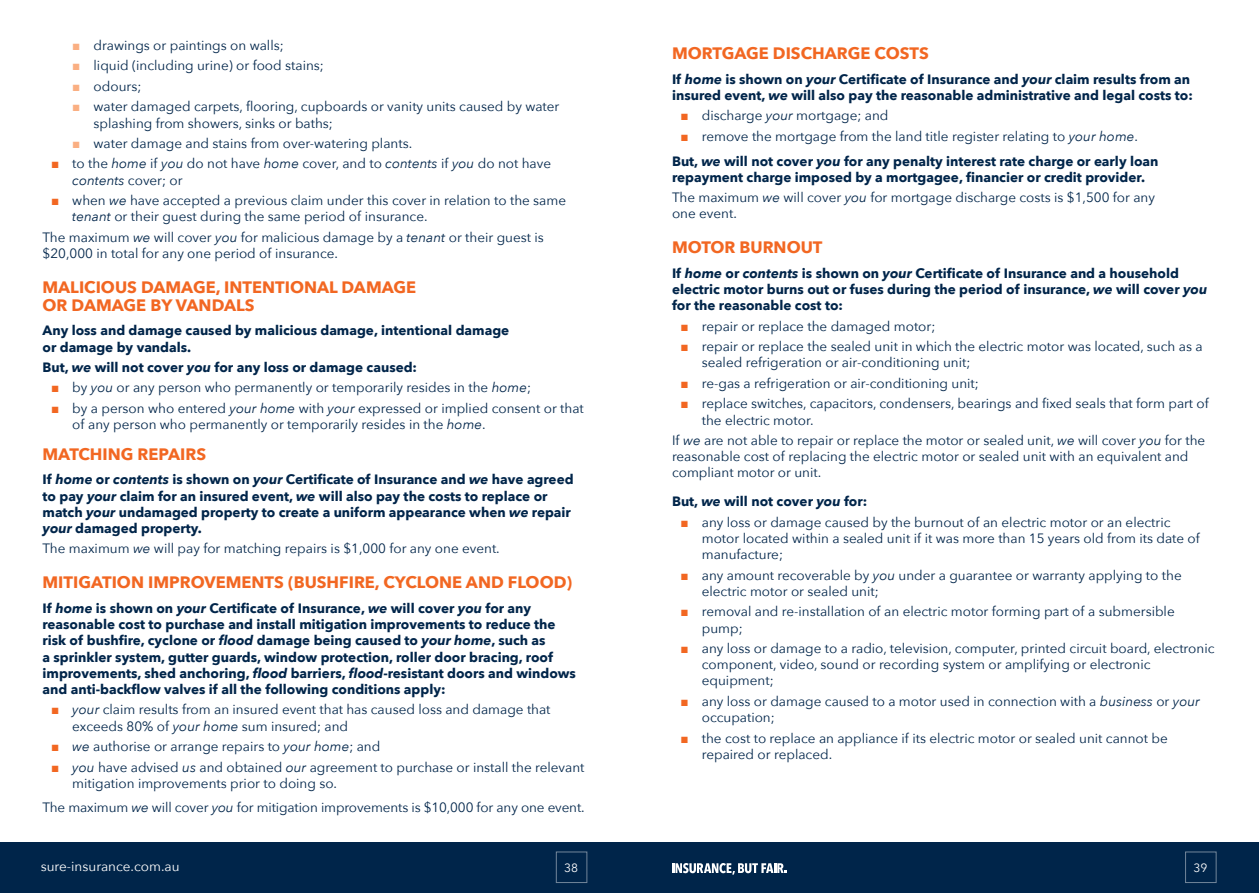
<style>
.page{position:relative;width:1259px;height:893px;background:#fff}
.page>*{position:absolute;margin:0;border:0;box-sizing:border-box;transform-origin:0 0}
.t1{font:700 16.5px/17.9px "Avenir Next";color:#f26722}
.t2{font:13.5px/16.2px "Avenir Next";color:#00254a}
.t3{font:700 13.5px/16.2px "Avenir Next";color:#00254a}
.t4{font:13.5px "Avenir Next";color:#fff}
.t5{font:12px "Avenir Next";color:#fff}
.s1{font-family:"Arial";color:#faaf82}
.s2{font-family:"Arial";color:#f26722}
.s3{font-style:italic}
.s4{font-family:"Arial";font-weight:400;color:#f26722}
.s5{font-weight:400}
.s6{font-weight:400;font-style:italic}
</style>
<div class="page">
<div style="left:0;top:842px;width:629px;height:51px;background:#00254a"></div>
<div style="left:629px;top:842px;width:630px;height:51px;background:#00254a"></div>
<svg style="left:672px;top:863px;width:115px;height:12px"></svg>
<p class="t2" style="left:72px;top:37px;width:213px"><span class="s1">■</span> drawings or paintings on walls;</p>
<p class="t2" style="left:72px;top:57px;width:253px"><span class="s1">■</span> liquid (including urine) or food stains;</p>
<p class="t2" style="left:72px;top:78px;width:71px"><span class="s1">■</span> odours;</p>
<p class="t2" style="left:94px;top:98px;width:467px;text-indent:-21px"><span class="s1">■</span> water damaged carpets, flooring, cupboards or vanity units caused by water splashing from showers, sinks or baths;</p>
<p class="t2" style="left:72px;top:135px;width:341px"><span class="s1">■</span> water damage and stains from over-watering plants.</p>
<p class="t2" style="left:72px;top:155px;width:480px;text-indent:-21px"><span class="s2">■</span> to the <span class="s3">home</span> if <span class="s3">you</span> do not have <span class="s3">home</span> cover, and to <span class="s3">contents</span> if <span class="s3">you</span> do not have <span class="s3">contents</span> cover; or</p>
<p class="t2" style="left:72px;top:192px;width:495px;text-indent:-21px"><span class="s2">■</span> when <span class="s3">we</span> have accepted a previous claim under this cover in relation to the same <span class="s3">tenant</span> or their guest during the same period of insurance.</p>
<p class="t2" style="left:43px;top:228px;width:503px">The maximum <span class="s3">we</span> will cover <span class="s3">you</span> for malicious damage by a <span class="s3">tenant</span> or their guest is $20,000 in total for any one period of insurance.</p>
<p class="t1" style="left:43px;top:278px;width:375px">MALICIOUS DAMAGE, INTENTIONAL DAMAGE<br>OR DAMAGE BY VANDALS</p>
<p class="t3" style="left:43px;top:322px;width:468px">Any loss and damage caused by malicious damage, intentional damage or damage by vandals.</p>
<p class="t3" style="left:43px;top:359px;width:376px">But, <span class="s3">we</span> will not cover <span class="s3">you</span> for any loss or damage caused:</p>
<p class="t2" style="left:51px;top:379px;width:481px"><span class="s2">■</span> by <span class="s3">you</span> or any person who permanently or temporarily resides in the <span class="s3">home</span>;</p>
<p class="t2" style="left:72px;top:399px;width:513px;text-indent:-21px"><span class="s2">■</span> by a person who entered <span class="s3">your home</span> with <span class="s3">your</span> expressed or implied consent or that of any person who permanently or temporarily resides in the <span class="s3">home</span>.</p>
<p class="t1" style="left:43px;top:445px;width:165px">MATCHING REPAIRS</p>
<p class="t3" style="left:43px;top:471px;width:532px">If <span class="s3">home</span> or <span class="s3">contents</span> is shown on <span class="s3">your</span> Certificate of Insurance and <span class="s3">we</span> have agreed to pay <span class="s3">your</span> claim for an insured event, <span class="s3">we</span> will also pay the costs to replace or match <span class="s3">your</span> undamaged property to create a uniform appearance when <span class="s3">we</span> repair <span class="s3">your</span> damaged property.</p>
<p class="t2" style="left:43px;top:540px;width:459px">The maximum <span class="s3">we</span> will pay for matching repairs is $1,000 for any one event.</p>
<p class="t1" style="left:43px;top:573px;width:531px">MITIGATION IMPROVEMENTS (BUSHFIRE, CYCLONE AND FLOOD)</p>
<p class="t3" style="left:43px;top:600px;width:535px">If <span class="s3">home</span> is shown on <span class="s3">your</span> Certificate of Insurance, <span class="s3">we</span> will cover <span class="s3">you</span> for any reasonable cost to purchase and install mitigation improvements to reduce the risk of bushfire, cyclone or <span class="s3">flood</span> damage being caused to <span class="s3">your home</span>, such as<br>a sprinkler system, gutter guards, window protection, roller door bracing, roof improvements, shed anchoring, <span class="s3">flood</span> barriers, <span class="s3">flood</span>-resistant doors and windows and anti-backflow valves if all the following conditions apply:</p>
<p class="t2" style="left:72px;top:701px;width:480px;text-indent:-21px"><span class="s2">■</span> <span class="s3">your</span> claim results from an insured event that has caused loss and damage that exceeds 80% of <span class="s3">your home</span> sum insured; and</p>
<p class="t2" style="left:51px;top:738px;width:331px"><span class="s2">■</span> <span class="s3">we</span> authorise or arrange repairs to <span class="s3">your home</span>; and</p>
<p class="t2" style="left:72px;top:758px;width:514px;text-indent:-21px"><span class="s2">■</span> <span class="s3">you</span> have advised <span class="s3">us</span> and obtained <span class="s3">our</span> agreement to purchase or install the relevant mitigation improvements prior to doing so.</p>
<p class="t2" style="left:43px;top:799px;width:543px">The maximum <span class="s3">we</span> will cover <span class="s3">you</span> for mitigation improvements is $10,000 for any one event.</p>
<p class="t1" style="left:672px;top:44px;width:258px">MORTGAGE DISCHARGE COSTS</p>
<p class="t3" style="left:672px;top:71px;width:522px">If <span class="s3">home</span> is shown on <span class="s3">your</span> Certificate of Insurance and <span class="s3">your</span> claim results from an insured event, <span class="s3">we</span> will also pay the reasonable administrative and legal costs to:</p>
<p class="t2" style="left:680px;top:107px;width:209px"><span class="s2">■</span> discharge <span class="s3">your</span> mortgage; and</p>
<p class="t3" style="left:672px;top:124px;width:488px;line-height:24.8px;text-indent:9px"><span class="s4">■</span> <span class="s5">remove the mortgage from the land title register relating to</span> <span class="s6">your home</span><span class="s5">.<br></span>But, <span class="s3">we</span> will not cover <span class="s3">you</span> for any penalty interest rate charge or early loan</p>
<p class="t3" style="left:672px;top:167px;width:484px;line-height:20.4px">repayment charge imposed by a mortgagee, financier or credit provider.<br><span class="s5">The maximum</span> <span class="s6">we</span> <span class="s5">will cover</span> <span class="s6">you</span> <span class="s5">for mortgage discharge costs is $1,500 for any</span></p>
<p class="t2" style="left:672px;top:205px;width:66px">one event.</p>
<p class="t1" style="left:672px;top:238px;width:152px">MOTOR BURNOUT</p>
<p class="t3" style="left:672px;top:265px;width:537px">If <span class="s3">home</span> or <span class="s3">contents</span> is shown on <span class="s3">your</span> Certificate of Insurance and a household electric motor burns out or fuses during the period of insurance, <span class="s3">we</span> will cover <span class="s3">you </span>for the reasonable cost to:</p>
<p class="t2" style="left:680px;top:317px;width:256px"><span class="s2">■</span> repair or replace the damaged motor;</p>
<p class="t2" style="left:702px;top:338px;width:502px;text-indent:-21px"><span class="s2">■</span> repair or replace the sealed unit in which the electric motor was located, such as a sealed refrigeration or air-conditioning unit;</p>
<p class="t2" style="left:680px;top:374px;width:300px"><span class="s2">■</span> re-gas a refrigeration or air-conditioning unit;</p>
<p class="t2" style="left:702px;top:395px;width:508px;text-indent:-21px"><span class="s2">■</span> replace switches, capacitors, condensers, bearings and fixed seals that form part of the electric motor.</p>
<p class="t2" style="left:672px;top:432px;width:535px">If <span class="s3">we</span> are not able to repair or replace the motor or sealed unit, <span class="s3">we</span> will cover <span class="s3">you</span> for the reasonable cost of replacing the electric motor or sealed unit with an equivalent and compliant motor or unit.</p>
<p class="t3" style="left:672px;top:493px;width:197px">But, <span class="s3">we</span> will not cover <span class="s3">you</span> for:</p>
<p class="t2" style="left:702px;top:513px;width:499px;text-indent:-21px"><span class="s2">■</span> any loss or damage caused by the burnout of an electric motor or an electric motor located within a sealed unit if it was more than 15 years old from its date of manufacture;</p>
<p class="t2" style="left:702px;top:566px;width:481px;text-indent:-21px"><span class="s2">■</span> any amount recoverable by <span class="s3">you</span> under a guarantee or warranty applying to the electric motor or sealed unit;</p>
<p class="t2" style="left:702px;top:603px;width:474px;text-indent:-21px"><span class="s2">■</span> removal and re-installation of an electric motor forming part of a submersible pump;</p>
<p class="t2" style="left:702px;top:640px;width:514px;text-indent:-21px"><span class="s2">■</span> any loss or damage to a radio, television, computer, printed circuit board, electronic component, video, sound or recording system or amplifying or electronic equipment;</p>
<p class="t2" style="left:702px;top:692px;width:499px;text-indent:-21px"><span class="s2">■</span> any loss or damage caused to a motor used in connection with a <span class="s3">business</span> or <span class="s3">your </span>occupation;</p>
<p class="t2" style="left:702px;top:729px;width:467px;text-indent:-21px"><span class="s2">■</span> the cost to replace an appliance if its electric motor or sealed unit cannot be repaired or replaced.</p>
<p class="t4" style="left:41px;top:854px;width:140px">sure-insurance.com.au</p>
<p class="t5" style="left:564px;top:857px;width:15px">38</p>
<p class="t5" style="left:1193px;top:857px;width:15px">39</p>
</div>
